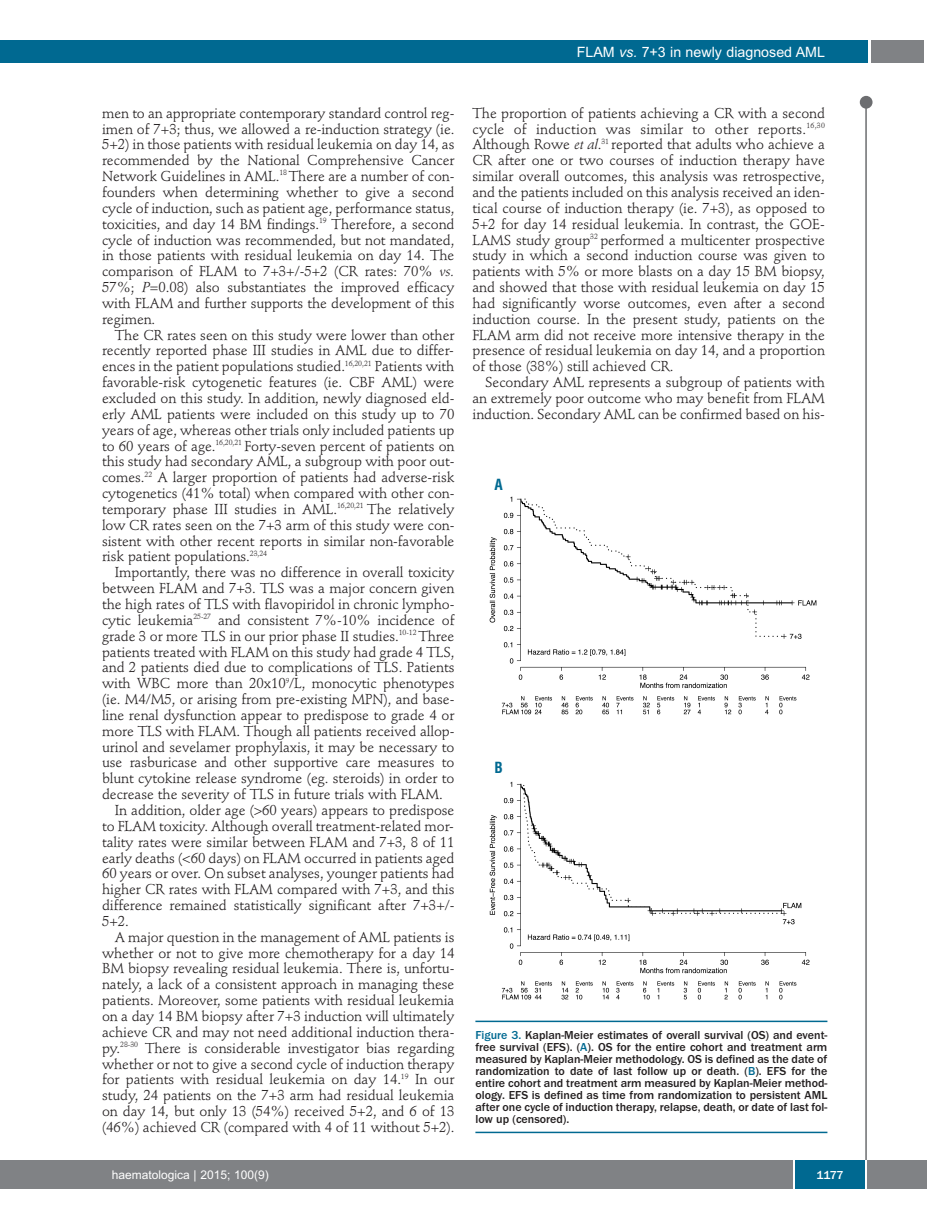
<style>
.page{position:relative;width:927px;height:1225px;background:#fff}
.page>*{position:absolute;margin:0;border:0;box-sizing:border-box;transform-origin:0 0}
.t1{font:700 condensed 15px "Helvetica";color:#006991}
.t2{font:14.25px/15.9px "Stempel Schneidler";letter-spacing:-.005em;color:#231f20;text-align:justify}
.t3{font:14.25px "Arial";color:#fff}
.t4{font:500 12px/12px "Franklin Gothic";color:#231f20;text-align:justify}
.t5{font:12px "Arial";color:#fff}
.t6{font:500 12px "Franklin Gothic";color:#fff}
.s1{font-style:italic}
.s2{color:#006991}
</style>
<div class="page">
<div style="left:860px;top:96px;width:12px;height:13px;background:#6c6d70;border-radius:50%"></div>
<hr style="left:865px;top:98px;width:2px;height:1062px;background:#6c6d70">
<div style="left:871px;top:40px;width:52px;height:22px;background:#808285"></div>
<div style="left:18px;top:40px;width:849px;height:22px;background:#006991"></div>
<div style="left:17px;top:1160px;width:910px;height:28px;background:#808285"></div>
<div style="left:795px;top:1160px;width:70px;height:28px;background:#006991"></div>
<hr style="left:793px;top:1160px;width:2px;height:28px;background:#fff">
<hr style="left:865px;top:1160px;width:2px;height:28px;background:#fff">
<div style="left:0;top:40px;width:19px;height:22px;background:#006991"></div>
<div style="left:0;top:1160px;width:18px;height:28px;background:#808285"></div>
<img style="left:489px;top:496px;width:328px;height:504px">
<hr style="left:475px;top:1020px;width:352px;height:2px;background:#006991">
<hr style="left:475px;top:1131px;width:352px;height:2px;background:#006991">
<p class="t3" style="left:577px;top:44px;width:250px">FLAM <span class="s1">vs.</span> 7+3 in newly diagnosed AML</p>
<p class="t2" style="left:102px;top:106px;width:354px">men to an appropriate contemporary standard control reg&shy;imen of 7+3; thus, we allowed a re-induction strategy (ie.<br>5+2) in those patients with residual leukemia on day 14, as recommended by the National Comprehensive Cancer Network Guidelines in AML.<sup>18</sup> There are a number of con&shy;founders when determining whether to give a second cycle of induction, such as patient age, performance status, toxicities, and day 14 BM findings.<sup>19</sup> Therefore, a second cycle of induction was recommended, but not mandated, in those patients with residual leukemia on day 14. The comparison of FLAM to 7+3+/-5+2 (CR rates: 70% <span class="s1">vs.<br></span>57%; <span class="s1">P</span>=0.08) also substantiates the improved efficacy with FLAM and further supports the development of this regimen.</p>
<p class="t2" style="left:102px;top:328px;width:354px;text-indent:13px">The CR rates seen on this study were lower than other recently reported phase III studies in AML due to differ&shy;ences in the patient populations studied.<sup>16,20,21</sup> Patients with favorable-risk cytogenetic features (ie. CBF AML) were excluded on this study. In addition, newly diagnosed eld&shy;erly AML patients were included on this study up to 70 years of age, whereas other trials only included patients up to 60 years of age.<sup>16,20,21</sup> Forty-seven percent of patients on this study had secondary AML, a subgroup with poor out&shy;comes.<sup>22</sup> A larger proportion of patients had adverse-risk cytogenetics (41% total) when compared with other con&shy;temporary phase III studies in AML.<sup>16,20,21</sup> The relatively low CR rates seen on the 7+3 arm of this study were con&shy;sistent with other recent reports in similar non-favorable risk patient populations.<sup>23,24</sup></p>
<p class="t2" style="left:115px;top:566px;width:341px">Importantly, there was no difference in overall toxicity</p>
<p class="t2" style="left:102px;top:581px;width:354px">between FLAM and 7+3. TLS was a major concern given</p>
<p class="t2" style="left:102px;top:597px;width:354px">the high rates of TLS with flavopiridol in chronic lympho-</p>
<p class="t2" style="left:102px;top:613px;width:354px">cytic leukemia<sup>25-27</sup> and consistent 7%-10% incidence of</p>
<p class="t2" style="left:102px;top:629px;width:354px">grade 3 or more TLS in our prior phase II studies.<sup>10-12</sup> Three</p>
<p class="t2" style="left:102px;top:645px;width:354px">patients treated with FLAM on this study had grade 4 TLS,</p>
<p class="t2" style="left:102px;top:661px;width:354px">and 2 patients died due to complications of TLS. Patients</p>
<p class="t2" style="left:102px;top:677px;width:354px">with WBC more than 20x10<sup>9</sup>/L, monocytic phenotypes</p>
<p class="t2" style="left:102px;top:692px;width:354px">(ie. M4/M5, or arising from pre-existing MPN), and base-</p>
<p class="t2" style="left:102px;top:708px;width:354px">line renal dysfunction appear to predispose to grade 4 or</p>
<p class="t2" style="left:102px;top:724px;width:354px">more TLS with FLAM. Though all patients received allop-</p>
<p class="t2" style="left:102px;top:740px;width:354px">urinol and sevelamer prophylaxis, it may be necessary to</p>
<p class="t2" style="left:102px;top:756px;width:354px">use rasburicase and other supportive care measures to</p>
<p class="t2" style="left:102px;top:772px;width:354px">blunt cytokine release syndrome (eg. steroids) in order to</p>
<p class="t2" style="left:102px;top:787px;width:342px">decrease the severity of TLS in future trials with FLAM.</p>
<p class="t2" style="left:115px;top:803px;width:341px">In addition, older age (&gt;60 years) appears to predispose</p>
<p class="t2" style="left:102px;top:819px;width:353px">to FLAM toxicity. Although overall treatment-related mor-</p>
<p class="t2" style="left:102px;top:835px;width:354px">tality rates were similar between FLAM and 7+3, 8 of 11</p>
<p class="t2" style="left:102px;top:851px;width:354px">early deaths (&lt;60 days) on FLAM occurred in patients aged</p>
<p class="t2" style="left:102px;top:867px;width:354px">60 years or over. On subset analyses, younger patients had</p>
<p class="t2" style="left:102px;top:882px;width:354px">higher CR rates with FLAM compared with 7+3, and this</p>
<p class="t2" style="left:102px;top:898px;width:354px">difference remained statistically significant after 7+3+/-</p>
<p class="t2" style="left:102px;top:914px;width:28px">5+2.</p>
<p class="t2" style="left:115px;top:930px;width:341px">A major question in the management of AML patients is</p>
<p class="t2" style="left:102px;top:946px;width:354px">whether or not to give more chemotherapy for a day 14</p>
<p class="t2" style="left:102px;top:962px;width:354px">BM biopsy revealing residual leukemia. There is, unfortu-</p>
<p class="t2" style="left:102px;top:978px;width:354px">nately, a lack of a consistent approach in managing these</p>
<p class="t2" style="left:102px;top:993px;width:354px">patients. Moreover, some patients with residual leukemia</p>
<p class="t2" style="left:102px;top:1009px;width:354px">on a day 14 BM biopsy after 7+3 induction will ultimately</p>
<p class="t2" style="left:102px;top:1025px;width:354px">achieve CR and may not need additional induction thera-</p>
<p class="t2" style="left:102px;top:1041px;width:354px">py.<sup>28-30</sup> There is considerable investigator bias regarding</p>
<p class="t2" style="left:102px;top:1057px;width:354px">whether or not to give a second cycle of induction therapy</p>
<p class="t2" style="left:102px;top:1073px;width:354px">for patients with residual leukemia on day 14.<sup>19</sup> In our</p>
<p class="t2" style="left:102px;top:1088px;width:354px">study, 24 patients on the 7+3 arm had residual leukemia</p>
<p class="t2" style="left:102px;top:1104px;width:354px">on day 14, but only 13 (54%) received 5+2, and 6 of 13</p>
<p class="t2" style="left:102px;top:1120px;width:354px">(46%) achieved CR (compared with 4 of 11 without 5+2).</p>
<p class="t2" style="left:472px;top:106px;width:354px">The proportion of patients achieving a CR with a second cycle of induction was similar to other reports.<sup>16,30<br></sup>Although Rowe <span class="s1">et al</span>.<sup>31</sup> reported that adults who achieve a CR after one or two courses of induction therapy have similar overall outcomes, this analysis was retrospective, and the patients included on this analysis received an iden&shy;tical course of induction therapy (ie. 7+3), as opposed to 5+2 for day 14 residual leukemia. In contrast, the GOE-LAMS study group<sup>32</sup> performed a multicenter prospective study in which a second induction course was given to patients with 5% or more blasts on a day 15 BM biopsy, and showed that those with residual leukemia on day 15 had significantly worse outcomes, even after a second induction course. In the present study, patients on the FLAM arm did not receive more intensive therapy in the presence of residual leukemia on day 14, and a proportion of those (38%) still achieved CR.</p>
<p class="t2" style="left:472px;top:376px;width:354px;text-indent:13px">Secondary AML represents a subgroup of patients with an extremely poor outcome who may benefit from FLAM induction. Secondary AML can be confirmed based on his-</p>
<p class="t1" style="left:495px;top:476px;width:10px">A</p>
<p class="t1" style="left:495px;top:759px;width:10px">B</p>
<p class="t4" style="left:475px;top:1029px;width:354px"><span class="s2">Figure 3.</span> Kaplan-Meier estimates of overall survival (OS) and event&shy;free survival (EFS). (<span class="s2">A</span>). OS for the entire cohort and treatment arm measured by Kaplan-Meier methodology. OS is defined as the date of randomization to date of last follow up or death. (<span class="s2">B</span>). EFS for the entire cohort and treatment arm measured by Kaplan-Meier method&shy;ology. EFS is defined as time from randomization to persistent AML after one cycle of induction therapy, relapse, death, or date of last fol&shy;low up (censored).</p>
<p class="t5" style="left:112px;top:1167px;width:158px">haematologica | 2015; 100(9)</p>
<p class="t6" style="left:816px;top:1167px;width:29px">1177</p>
</div>
